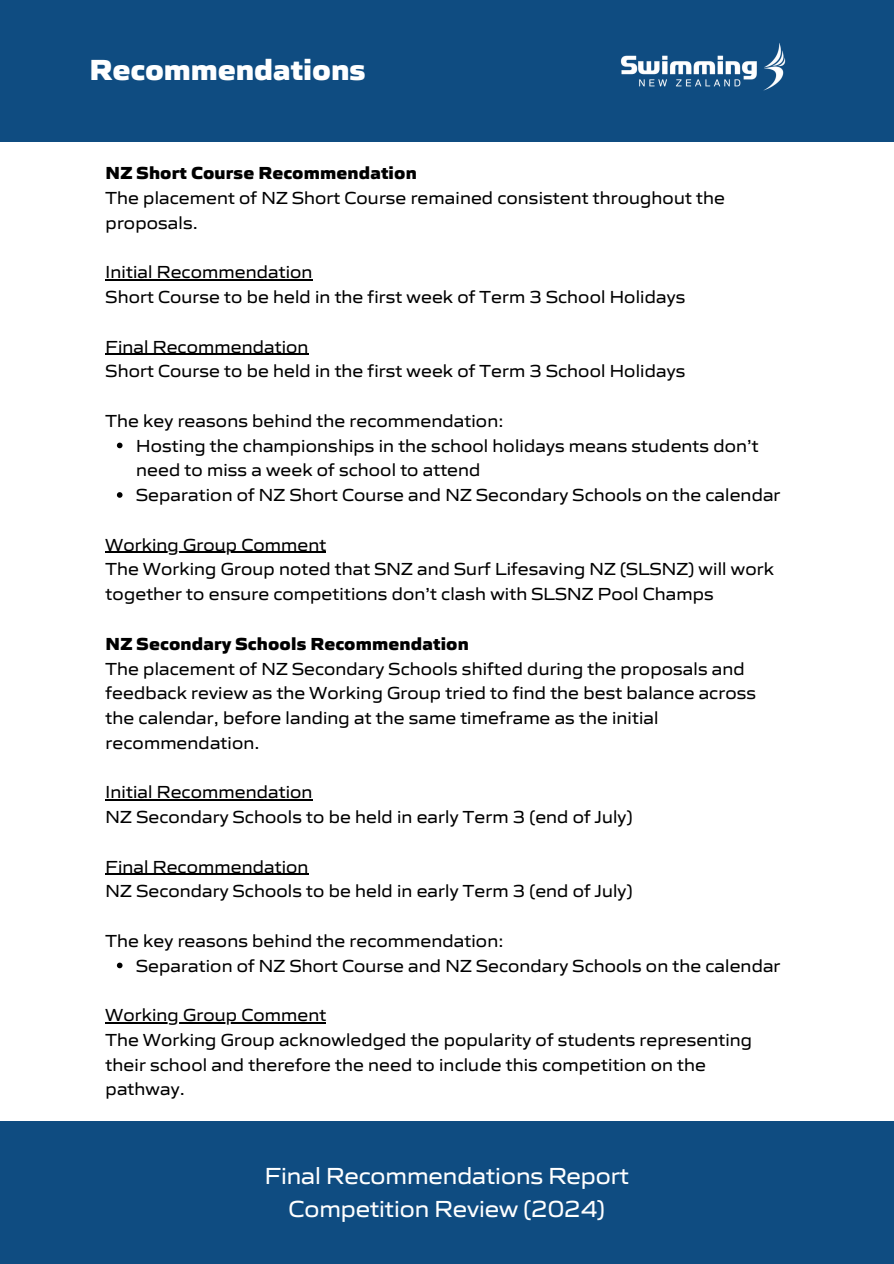
<style>
.page{position:relative;width:894px;height:1264px;background:#fff}
.page>*{position:absolute;margin:0;border:0;box-sizing:border-box;transform-origin:0 0}
.t1{font:800 30px "Gomme Sans";color:#fff}
.t2{font:24px/32.7px "Gomme Sans";color:#fff;text-align:center}
.t3{font:18px/24.8px "Gomme Sans";letter-spacing:.01em;color:#000}
.t4{font:800 18px "Gomme Sans";letter-spacing:.01em;color:#000}
</style>
<div class="page">
<div style="left:0;top:0;width:893px;height:141px;background:#0f4c81"></div>
<img style="left:620px;top:43px;width:166px;height:48px">
<hr style="left:106px;top:279px;width:206px;height:1px;background:#000">
<hr style="left:106px;top:354px;width:202px;height:1px;background:#000">
<svg style="left:117px;top:442px;width:5px;height:6px"></svg>
<svg style="left:117px;top:492px;width:5px;height:6px"></svg>
<hr style="left:106px;top:552px;width:220px;height:1px;background:#000">
<hr style="left:106px;top:799px;width:206px;height:1px;background:#000">
<hr style="left:106px;top:873px;width:202px;height:1px;background:#000">
<svg style="left:117px;top:962px;width:5px;height:6px"></svg>
<hr style="left:106px;top:1022px;width:220px;height:1px;background:#000">
<div style="left:0;top:1120px;width:893px;height:143px;background:#0f4c81"></div>
<p class="t1" style="left:89px;top:50px;width:277px">Recommendations</p>
<h1 class="t4" style="left:106px;top:162px;width:312px">NZ Short Course Recommendation</h1>
<p class="t3" style="left:106px;top:185px;width:620px">The placement of NZ Short Course remained consistent throughout the proposals.</p>
<p class="t3" style="left:106px;top:259px;width:208px">Initial Recommendation</p>
<p class="t3" style="left:106px;top:284px;width:581px">Short Course to be held in the first week of Term 3 School Holidays</p>
<p class="t3" style="left:106px;top:334px;width:204px">Final Recommendation</p>
<p class="t3" style="left:106px;top:358px;width:581px">Short Course to be held in the first week of Term 3 School Holidays</p>
<p class="t3" style="left:106px;top:408px;width:399px">The key reasons behind the recommendation:</p>
<p class="t3" style="left:136px;top:433px;width:623px">Hosting the championships in the school holidays means students don’t need to miss a week of school to attend</p>
<p class="t3" style="left:136px;top:482px;width:645px">Separation of NZ Short Course and NZ Secondary Schools on the calendar</p>
<p class="t3" style="left:106px;top:532px;width:222px">Working Group Comment</p>
<p class="t3" style="left:106px;top:556px;width:669px">The Working Group noted that SNZ and Surf Lifesaving NZ (SLSNZ) will work together to ensure competitions don’t clash with SLSNZ Pool Champs</p>
<p class="t4" style="left:106px;top:632px;width:364px">NZ Secondary Schools Recommendation</p>
<p class="t3" style="left:106px;top:655px;width:651px">The placement of NZ Secondary Schools shifted during the proposals and feedback review as the Working Group tried to find the best balance across the calendar, before landing at the same timeframe as the initial recommendation.</p>
<p class="t3" style="left:106px;top:779px;width:208px">Initial Recommendation</p>
<p class="t3" style="left:106px;top:804px;width:528px">NZ Secondary Schools to be held in early Term 3 (end of July)</p>
<p class="t3" style="left:106px;top:853px;width:204px">Final Recommendation</p>
<p class="t3" style="left:106px;top:878px;width:528px">NZ Secondary Schools to be held in early Term 3 (end of July)</p>
<p class="t3" style="left:106px;top:928px;width:399px">The key reasons behind the recommendation:</p>
<p class="t3" style="left:136px;top:952px;width:645px">Separation of NZ Short Course and NZ Secondary Schools on the calendar</p>
<p class="t3" style="left:106px;top:1002px;width:222px">Working Group Comment</p>
<p class="t3" style="left:106px;top:1027px;width:647px">The Working Group acknowledged the popularity of students representing their school and therefore the need to include this competition on the pathway.</p>
<h2 class="t2" style="left:264px;top:1159px;width:365px">Final Recommendations Report<br>Competition Review (2024)</h2>
</div>
